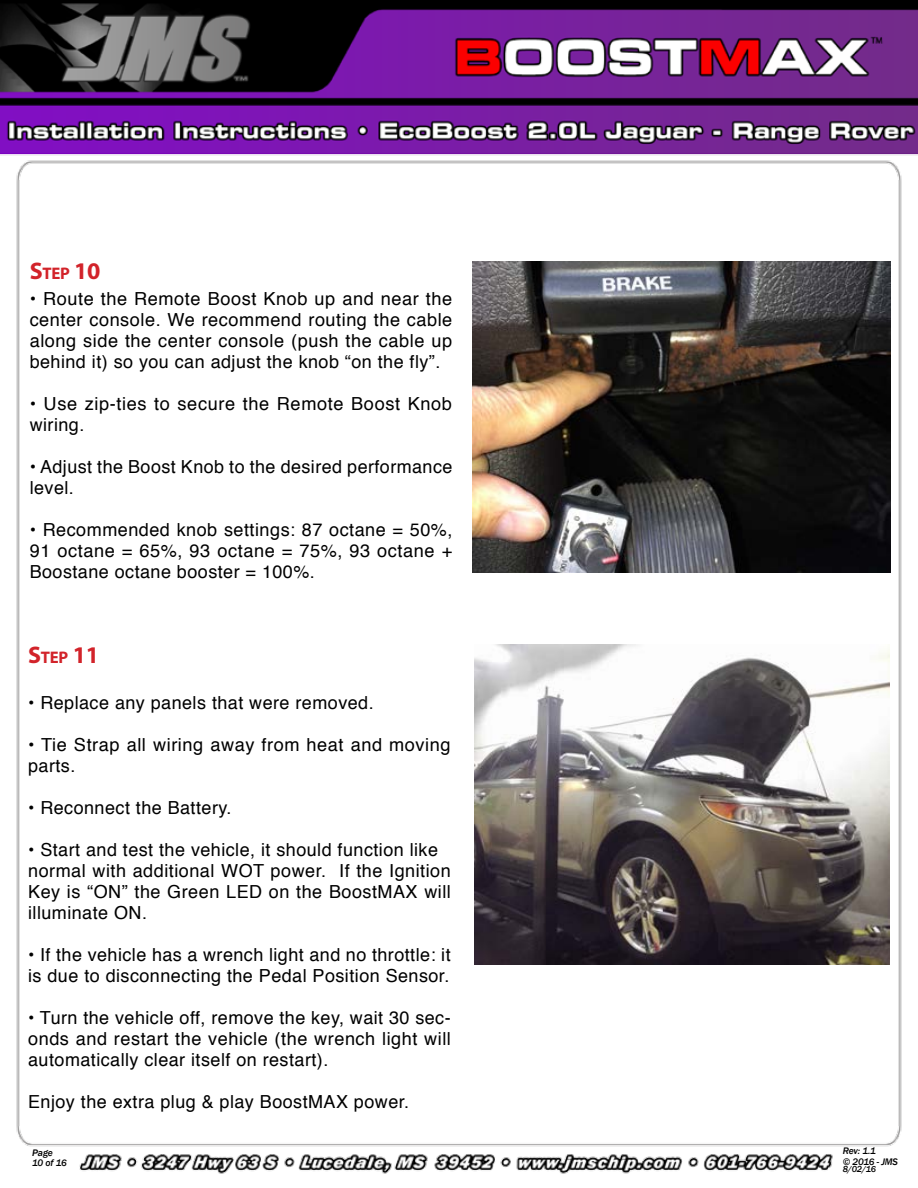
<style>
.page{position:relative;width:918px;height:1188px;background:#fff}
.page>*{position:absolute;margin:0;border:0;box-sizing:border-box;transform-origin:0 0}
.t1{font:700 24px "Myriad Pro";color:#d2232a}
.t2{font:18px/21px "Helvetica";letter-spacing:.025em;color:#000}
.t3{font:italic 500 9.75px/10.5px "Franklin Gothic";letter-spacing:-.01em;color:#000}
.t4{font:italic 500 9px "Franklin Gothic";color:#000}
.s1{font-size:16.8px}
</style>
<div class="page">
<img style="left:0;top:0;width:918px;height:1174px">
<img style="left:472px;top:261px;width:419px;height:311px">
<img style="left:474px;top:645px;width:415px;height:319px">
<h1 class="t1" style="left:30px;top:256px;width:72px">S<span class="s1">tep</span> 10</h1>
<p class="t2" style="left:30px;top:288px;width:424px;text-align:justify">• Route the Remote Boost Knob up and near the center console. We recommend routing the cable along side the center console (push the cable up behind it) so you can adjust the knob “on the fly”.</p>
<p class="t2" style="left:30px;top:393px;width:424px">• Use zip-ties to secure the Remote Boost Knob wiring.</p>
<p class="t2" style="left:30px;top:456px;width:424px">• Adjust the Boost Knob to the desired performance level.</p>
<p class="t2" style="left:30px;top:519px;width:424px;text-align:justify">• Recommended knob settings: 87 octane = 50%, 91 octane = 65%, 93 octane = 75%, 93 octane + Boostane octane booster = 100%.</p>
<h1 class="t1" style="left:28px;top:639px;width:72px">S<span class="s1">tep</span> 11</h1>
<p class="t2" style="left:28px;top:693px;width:347px">• Replace any panels that were removed.</p>
<p class="t2" style="left:28px;top:735px;width:424px">• Tie Strap all wiring away from heat and moving parts.</p>
<p class="t2" style="left:28px;top:798px;width:205px">• Reconnect the Battery.</p>
<p class="t2" style="left:28px;top:840px;width:424px">• Start and test the vehicle, it should function like normal with additional WOT power. If the Ignition Key is “ON” the Green LED on the BoostMAX will illuminate ON.</p>
<p class="t2" style="left:28px;top:945px;width:424px">• If the vehicle has a wrench light and no throttle: it is due to disconnecting the Pedal Position Sensor.</p>
<p class="t2" style="left:28px;top:1008px;width:424px;text-align:justify">• Turn the vehicle off, remove the key, wait 30 sec&shy;onds and restart the vehicle (the wrench light will automatically clear itself on restart).</p>
<p class="t2" style="left:28px;top:1092px;width:383px">Enjoy the extra plug &amp; play BoostMAX power.</p>
<p class="t3" style="left:32px;top:1147px;width:36px">Page<br>10 of 16</p>
<p class="t3" style="left:843px;top:1146px;width:57px">Rev: 1.1<br>© 2016 - JMS</p>
<p class="t4" style="left:843px;top:1163px;width:35px">8/02/16</p>
</div>
